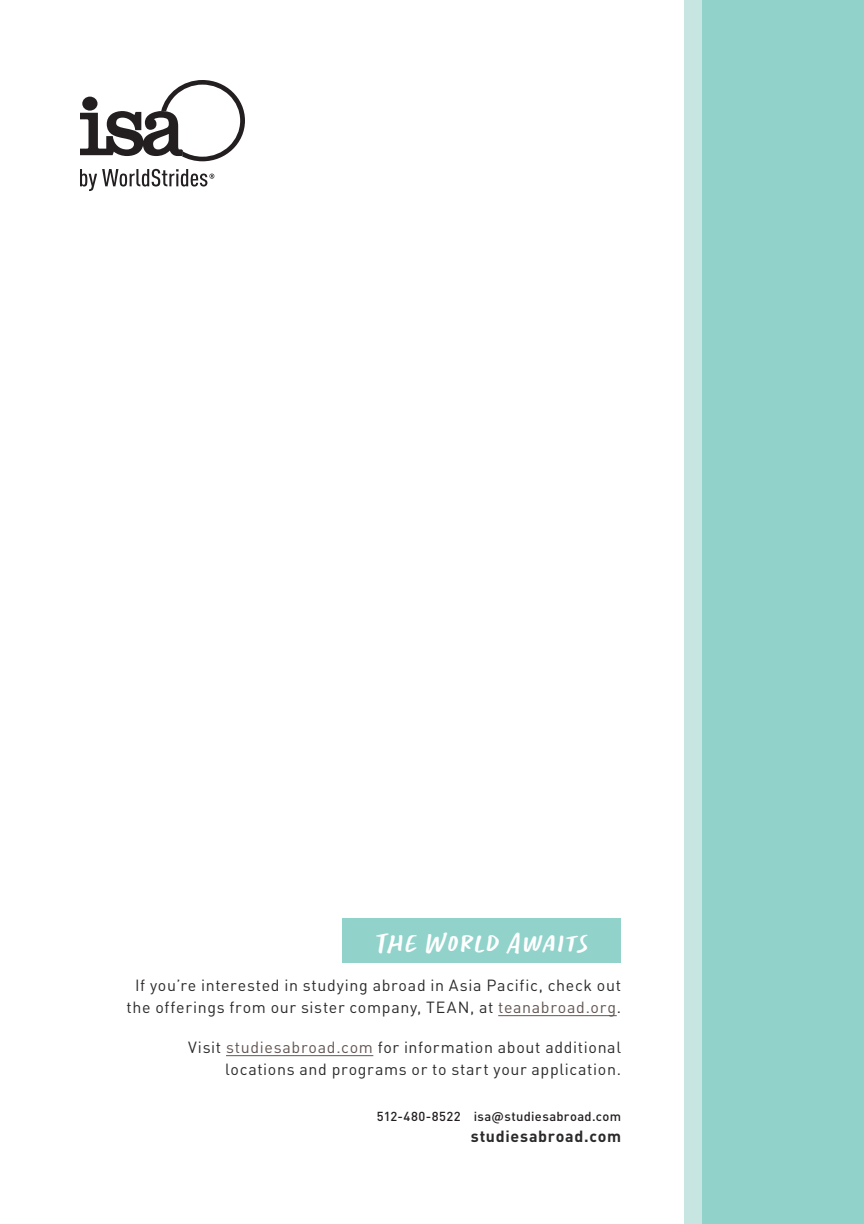
<style>
.page{position:relative;width:864px;height:1224px;background:#fff}
.page>*{position:absolute;margin:0;border:0;box-sizing:border-box;transform-origin:0 0}
.body{font:italic 30px "Lemonado Caps Smooth";letter-spacing:.02em;color:#fff}
.footer__blurb__black{font:16px/22px "DIN Pro";letter-spacing:.04em;color:#2b292a;text-align:center}
.footer__blurb__black-2{font:700 16px "DIN Pro";letter-spacing:.045em;color:#2b292a}
.footer__small{font:500 13px "DIN Pro";letter-spacing:.025em;color:#231f20}
.s1{color:#615552}
</style>
<div class="page">
<div style="left:684px;top:0;width:180px;height:1224px;background:#91d3cb"></div>
<div style="left:684px;top:0;width:18px;height:1224px;background:#c7e6e2"></div>
<svg style="left:80px;top:80px;width:165px;height:81px"></svg>
<svg style="left:80px;top:169px;width:134px;height:22px"></svg>
<div style="left:342px;top:918px;width:279px;height:45px;background:#91d3cb"></div>
<hr style="left:498px;top:1015px;width:119px;height:1px;background:#615552">
<hr style="left:226px;top:1055px;width:147px;height:1px;background:#615552">
<p class="body" style="left:374px;top:925px;width:216px">The World Awaits</p>
<p class="footer__blurb__black" style="left:127px;top:973px;width:496px">If you’re interested in studying abroad in Asia Pacific, check out the offerings from our sister company, TEAN, at <span class="s1">teanabroad.org</span>.</p>
<p class="footer__blurb__black" style="left:188px;top:1035px;width:434px;text-align:right">Visit <span class="s1">studiesabroad.com</span> for information about additional locations and programs or to start your application.</p>
<p class="footer__small" style="left:377px;top:1106px;width:246px">512-480-8522 isa@studiesabroad.com</p>
<p class="footer__blurb__black-2" style="left:471px;top:1123px;width:152px">studiesabroad.com</p>
</div>
